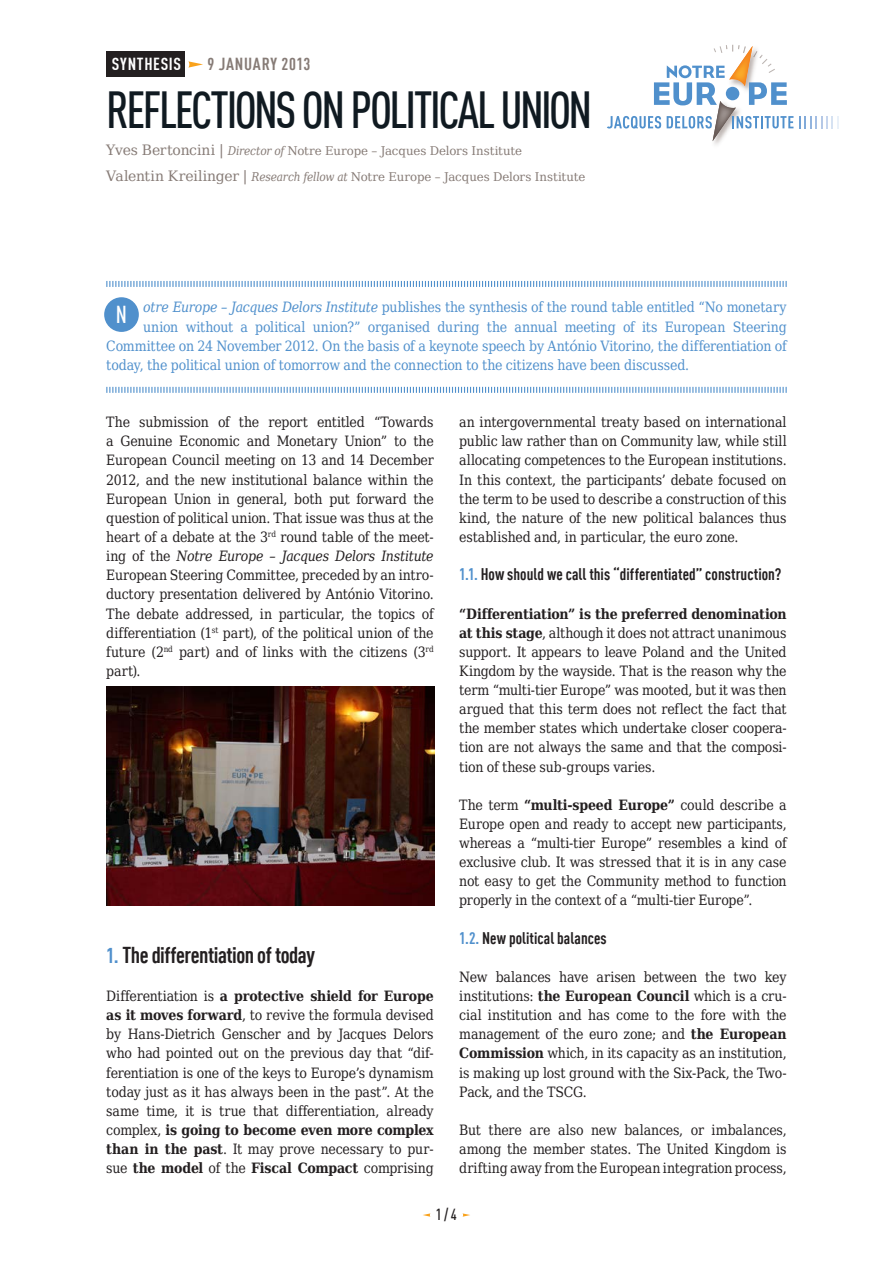
<style>
.page{position:relative;width:893px;height:1263px;background:#fff}
.page>*{position:absolute;margin:0;border:0;box-sizing:border-box;transform-origin:0 0}
.SYN_Titre{font:500 condensed 51px "DIN Offc Pro";letter-spacing:-.05em;color:#101a21}
.t1{font:500 condensed 24px "DIN Offc Pro";color:#fff}
.SYN_Titre1{font:700 condensed 22.5px "DIN Offc Pro";letter-spacing:-.02em;color:#231f20}
.t2{font:700 condensed 17.1px "DIN Offc Pro";letter-spacing:.04em;color:#867b76}
.t3{font:700 condensed 17.1px "DIN Offc Pro";letter-spacing:.04em;color:#fff}
.SYN_Titre2{font:700 condensed 16.5px "DIN Offc Pro";letter-spacing:.005em;color:#231f20}
.t4{font:500 condensed 15.75px "DIN Offc Pro";color:#231f20}
.SYN_Courant{font:14.25px/19.2px "DejaVu Serif Condensed";letter-spacing:-.01em;color:#231f20;text-align:justify}
.SYN_Chapo{font:14.25px "DejaVu Serif Condensed";letter-spacing:-.01em;color:#5090cc}
.SYN_Auteur{font:12px "DejaVu Serif";letter-spacing:-.005em;color:#867b76}
.s1{font-size:14.25px}
.s2{font-family:"DejaVu Serif Condensed";font-style:italic}
.s3{font-style:italic}
.s4{font-family:"DejaVu Serif"}
.s5{font-size:21px;color:#5090cc}
.s6{font-weight:700}
.s7{color:#5090cc}
</style>
<div class="page">
<svg style="left:423px;top:1213px;width:7px;height:4px"></svg>
<svg style="left:463px;top:1213px;width:7px;height:4px"></svg>
<img style="left:714px;top:141px;width:7px;height:4px">
<svg style="left:799px;top:116px;width:40px;height:12px"></svg>
<svg style="left:607px;top:45px;width:186px;height:96px"></svg>
<div style="left:106px;top:52px;width:79px;height:25px;background:#231f20"></div>
<svg style="left:188px;top:61px;width:15px;height:7px"></svg>
<svg style="left:106px;top:281px;width:681px;height:6px"></svg>
<svg style="left:106px;top:386px;width:681px;height:7px"></svg>
<img style="left:106px;top:687px;width:328px;height:218px">
<div style="left:104px;top:297px;width:35px;height:35px;background:#5090cc;border-radius:50%"></div>
<p class="t3" style="left:112px;top:51px;width:71px">SYNTHESIS</p>
<p class="t2" style="left:208px;top:51px;width:104px">9 JANUARY 2013</p>
<p class="SYN_Titre" style="left:106px;top:73px;width:488px">REFLECTIONS ON POLITICAL UNION</p>
<p class="SYN_Auteur" style="left:106px;top:140px;width:417px"><span class="s1">Yves Bertoncini |</span> <span class="s2">Director of</span> Notre Europe – Jacques Delors Institute</p>
<p class="SYN_Auteur" style="left:106px;top:166px;width:481px"><span class="s1">Valentin Kreilinger |</span> <span class="s2">Research fellow at</span> Notre Europe – Jacques Delors Institute</p>
<p class="SYN_Chapo" style="left:143px;top:295px;width:645px"><span class="s3">otre Europe – Jacques Delors Institute</span> publishes the synthesis of the round table entitled “No monetary</p>
<p class="SYN_Chapo" style="left:143px;top:314px;width:645px">union without a political union?” organised during the annual meeting of its European Steering</p>
<p class="SYN_Chapo" style="left:106px;top:333px;width:682px">Committee on 24 November 2012. On the basis of a keynote speech by Ant<span class="s4">ó</span>nio Vitorino, the differentiation of</p>
<p class="SYN_Chapo" style="left:106px;top:352px;width:584px">today, the political union of tomorrow and the connection to the citizens have been discussed.</p>
<p class="t1" style="left:116px;top:297px;width:13px">N</p>
<p class="SYN_Courant" style="left:106px;top:411px;width:329px">The submission of the report entitled “Towards a Genuine Economic and Monetary Union” to the European Council meeting on 13 and 14 December 2012, and the new institutional balance within the European Union in general, both put forward the question of political union. That issue was thus at the heart of a debate at the 3<sup>rd</sup> round table of the meet&shy;ing of the <span class="s3">Notre Europe – Jacques Delors Institute </span>European Steering Committee, preceded by an intro&shy;ductory presentation delivered by António Vitorino.<br>The debate addressed, in particular, the topics of differentiation (1<sup>st</sup> part), of the political union of the future (2<sup>nd</sup> part) and of links with the citizens (3<sup>rd </sup>part).</p>
<p class="SYN_Titre1" style="left:106px;top:938px;width:210px"><span class="s5">1.</span> The differentiation of today</p>
<p class="SYN_Courant" style="left:106px;top:985px;width:329px">Differentiation is <span class="s6">a protective shield for Europe as it moves forward</span>, to revive the formula devised by Hans-Dietrich Genscher and by Jacques Delors who had pointed out on the previous day that “dif&shy;ferentiation is one of the keys to Europe’s dynamism today just as it has always been in the past”. At the same time, it is true that differentiation, already complex, <span class="s6">is going to become even more complex than in the past</span>. It may prove necessary to pur&shy;sue <span class="s6">the model</span> of the <span class="s6">Fiscal Compact</span> comprising</p>
<p class="SYN_Courant" style="left:459px;top:411px;width:329px">an intergovernmental treaty based on international public law rather than on Community law, while still allocating competences to the European institutions.<br>In this context, the participants’ debate focused on the term to be used to describe a construction of this kind, the nature of the new political balances thus established and, in particular, the euro zone.</p>
<p class="SYN_Titre2" style="left:459px;top:562px;width:324px"><span class="s7">1.1.</span> How should we call this “differentiated” construction?</p>
<p class="SYN_Courant" style="left:459px;top:602px;width:329px"><span class="s6">“Differentiation” is the preferred denomination at this stage</span>, although it does not attract unanimous support. It appears to leave Poland and the United Kingdom by the wayside. That is the reason why the term “multi-tier Europe” was mooted, but it was then argued that this term does not reflect the fact that the member states which undertake closer coopera&shy;tion are not always the same and that the composi&shy;tion of these sub-groups varies.</p>
<p class="SYN_Courant" style="left:459px;top:794px;width:329px">The term <span class="s6">“multi-speed Europe”</span> could describe a Europe open and ready to accept new participants, whereas a “multi-tier Europe” resembles a kind of exclusive club. It was stressed that it is in any case not easy to get the Community method to function properly in the context of a “multi-tier Europe”.</p>
<p class="SYN_Titre2" style="left:459px;top:925px;width:149px"><span class="s7">1.2.</span> New political balances</p>
<p class="SYN_Courant" style="left:459px;top:966px;width:329px">New balances have arisen between the two key institutions: <span class="s6">the European Council</span> which is a cru&shy;cial institution and has come to the fore with the management of the euro zone; and <span class="s6">the European Commission</span> which, in its capacity as an institution, is making up lost ground with the Six-Pack, the Two-Pack, and the TSCG.</p>
<p class="SYN_Courant" style="left:459px;top:1119px;width:329px">But there are also new balances, or imbalances, among the member states. The United Kingdom is drifting away from the European integration process,</p>
<p class="t4" style="left:436px;top:1203px;width:22px">1 / 4</p>
</div>
